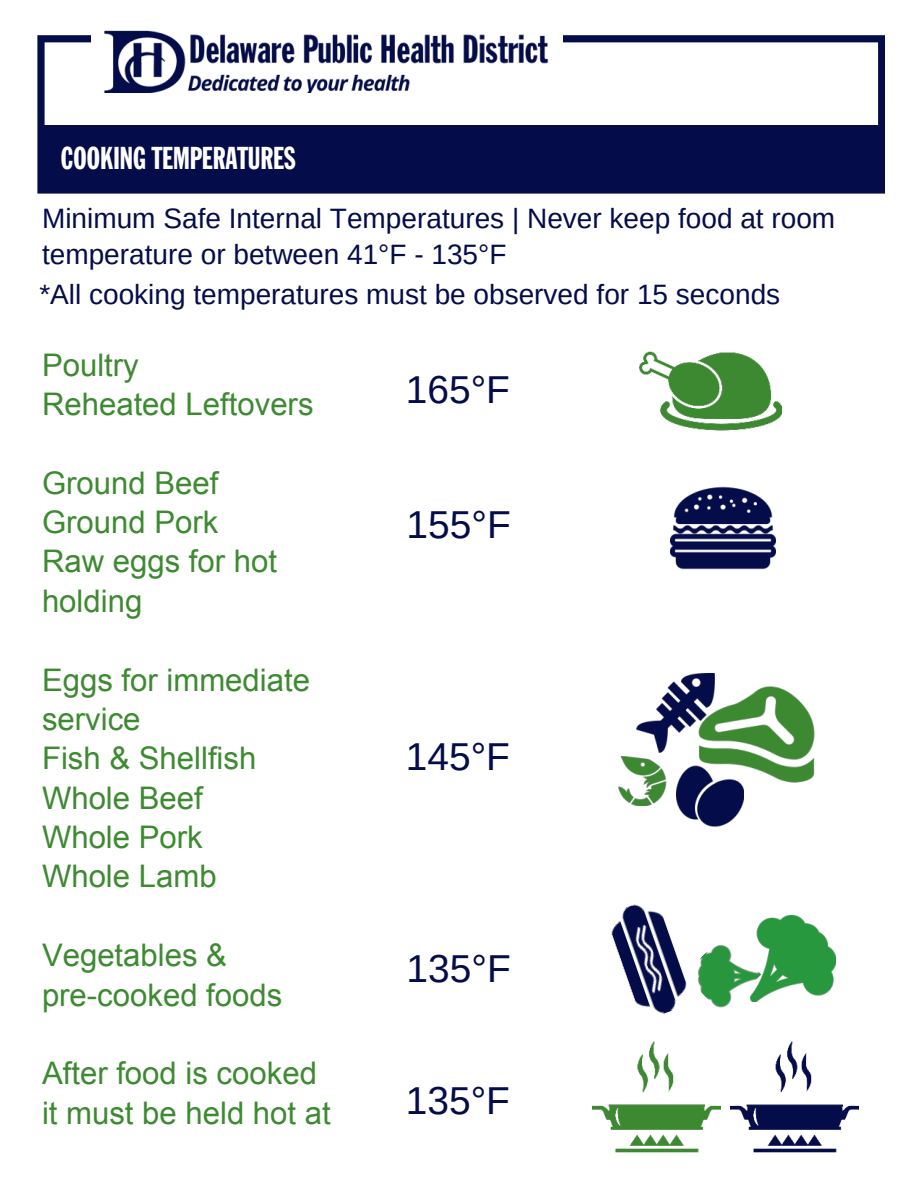
<style>
.page{position:relative;width:918px;height:1188px;background:#fff}
.page>*{position:absolute;margin:0;border:0;box-sizing:border-box;transform-origin:0 0}
.t1{font:38.85px "Arimo";color:#040c49}
.t2{font:31.2px/39.3px "Arial";color:#3e8a32}
.t3{font:31.2px "Franklin Gothic Std Extra Cond";color:#fff}
.t4{font:28.05px/36px "Arimo";color:#040c49}
</style>
<div class="page">
<svg style="left:37px;top:35px;width:848px;height:159px"></svg>
<div style="left:91px;top:7px;width:471px;height:113px;background:#fff"></div>
<div style="left:42px;top:125px;width:840px;height:63px;background:#040c49"></div>
<img style="left:104px;top:30px;width:445px;height:63px">
<img style="left:756px;top:916px;width:80px;height:83px">
<img style="left:698px;top:936px;width:63px;height:72px">
<img style="left:611px;top:904px;width:87px;height:110px">
<img style="left:636px;top:674px;width:62px;height:79px">
<img style="left:698px;top:673px;width:117px;height:110px">
<img style="left:618px;top:756px;width:49px;height:50px">
<img style="left:676px;top:762px;width:68px;height:65px">
<img style="left:670px;top:486px;width:105px;height:84px">
<img style="left:640px;top:351px;width:142px;height:80px">
<img style="left:592px;top:1041px;width:129px;height:112px">
<img style="left:731px;top:1041px;width:128px;height:112px">
<p class="t3" style="left:61px;top:141px;width:236px">COOKING TEMPERATURES</p>
<p class="t4" style="left:42px;top:201px;width:795px">Minimum Safe Internal Temperatures | Never keep food at room temperature or between 41°F - 135°F</p>
<p class="t4" style="left:39px;top:277px;width:742px">*All cooking temperatures must be observed for 15 seconds</p>
<p class="t2" style="left:42px;top:345px;width:273px">Poultry<br>Reheated Leftovers</p>
<p class="t2" style="left:42px;top:463px;width:237px">Ground Beef<br>Ground Pork<br>Raw eggs for hot holding</p>
<p class="t2" style="left:42px;top:660px;width:270px">Eggs for immediate service<br>Fish &amp; Shellfish<br>Whole Beef<br>Whole Pork<br>Whole Lamb</p>
<p class="t2" style="left:42px;top:936px;width:242px">Vegetables &amp; pre-cooked foods</p>
<p class="t2" style="left:42px;top:1054px;width:290px">After food is cooked it must be held hot at</p>
<p class="t1" style="left:406px;top:365px;width:106px">165°F</p>
<p class="t1" style="left:407px;top:500px;width:106px">155°F</p>
<p class="t1" style="left:406px;top:732px;width:106px">145°F</p>
<p class="t1" style="left:407px;top:944px;width:106px">135°F</p>
<p class="t1" style="left:406px;top:1076px;width:106px">135°F</p>
</div>
